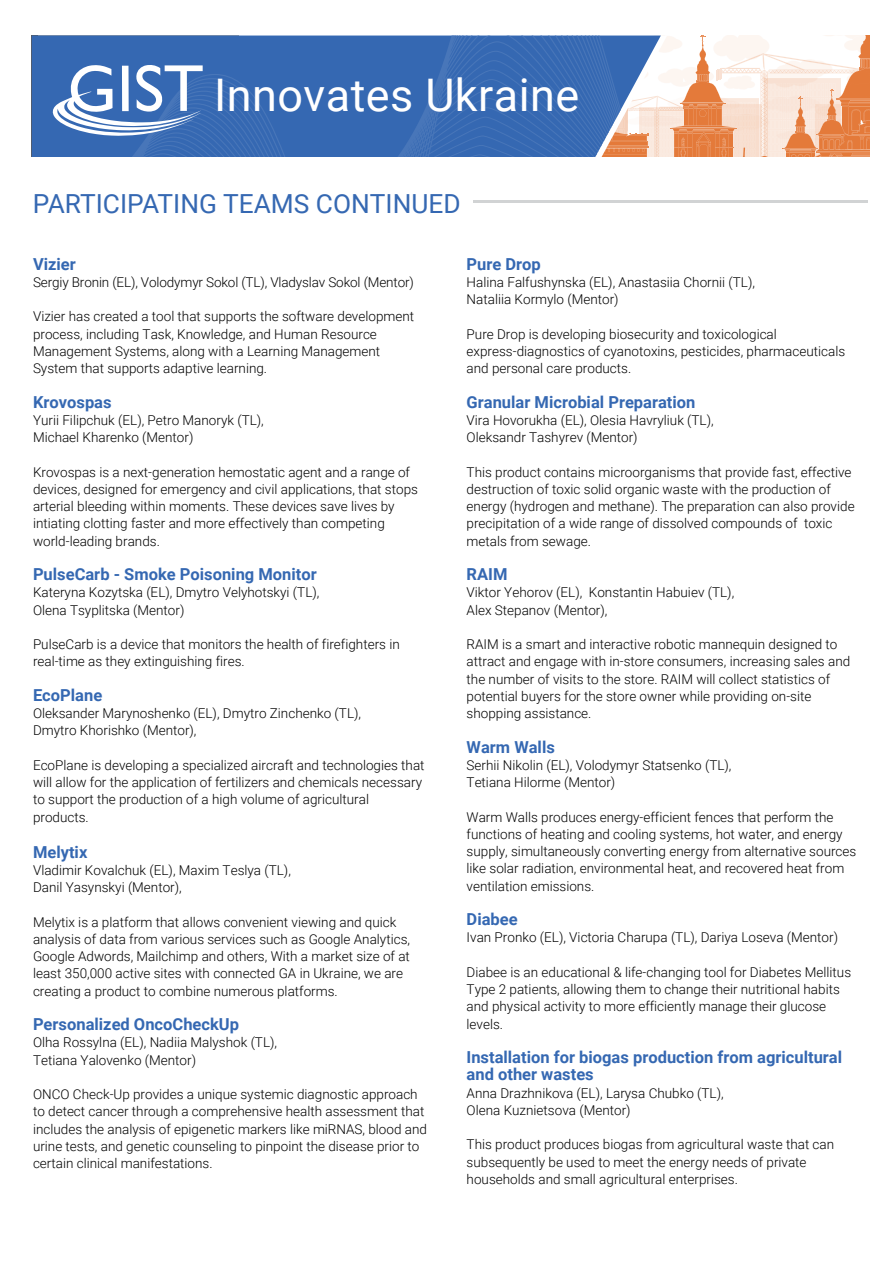
<style>
.page{position:relative;width:893px;height:1263px;background:#fff}
.page>*{position:absolute;margin:0;border:0;box-sizing:border-box;transform-origin:0 0}
.t1{font:45px "Roboto";letter-spacing:.01em;color:#fff}
.t2{font:26.25px "Roboto";color:#3568b2}
.t3{font:700 16.5px/17.2px "Roboto";color:#3568b2}
.t4{font:300 13.5px/17.2px "Roboto";color:#000}
</style>
<div class="page">
<svg style="left:667px;top:36px;width:202px;height:121px"></svg>
<svg style="left:32px;top:36px;width:629px;height:121px;background:#4270b3"></svg>
<svg style="left:52px;top:64px;width:151px;height:72px"></svg>
<hr style="left:473px;top:201px;width:394px;height:2px;background:#d1d3d4">
<h1 class="t1" style="left:214px;top:63px;width:366px">Innovates Ukraine</h1>
<h2 class="t2" style="left:33px;top:185px;width:429px">PARTICIPATING TEAMS CONTINUED</h2>
<p class="t3" style="left:33px;top:254px;width:44px">Vizier</p>
<p class="t4" style="left:33px;top:273px;width:382px">Sergiy Bronin (EL), Volodymyr Sokol (TL), Vladyslav Sokol (Mentor)</p>
<p class="t4" style="left:33px;top:307px;width:383px">Vizier has created a tool that supports the software development process, including Task, Knowledge, and Human Resource Management Systems, along with a Learning Management System that supports adaptive learning.</p>
<p class="t3" style="left:33px;top:392px;width:80px">Krovospas</p>
<p class="t4" style="left:33px;top:411px;width:232px">Yurii Filipchuk (EL), Petro Manoryk (TL),<br>Michael Kharenko (Mentor)</p>
<p class="t4" style="left:33px;top:463px;width:386px">Krovospas is a next-generation hemostatic agent and a range of devices, designed for emergency and civil applications, that stops arterial bleeding within moments. These devices save lives by intiating clotting faster and more effectively than competing world-leading brands.</p>
<p class="t3" style="left:33px;top:565px;width:285px">PulseCarb - Smoke Poisoning Monitor</p>
<p class="t4" style="left:33px;top:583px;width:288px">Kateryna Kozytska (EL), Dmytro Velyhotskyi (TL),<br>Olena Tsyplitska (Mentor)</p>
<p class="t4" style="left:33px;top:635px;width:368px">PulseCarb is a device that monitors the health of firefighters in real-time as they extinguishing fires.</p>
<p class="t3" style="left:33px;top:686px;width:71px">EcoPlane</p>
<p class="t4" style="left:33px;top:704px;width:329px">Oleksander Marynoshenko (EL), Dmytro Zinchenko (TL),<br>Dmytro Khorishko (Mentor),</p>
<p class="t4" style="left:33px;top:756px;width:393px">EcoPlane is developing a specialized aircraft and technologies that will allow for the application of fertilizers and chemicals necessary to support the production of a high volume of agricultural products.</p>
<p class="t3" style="left:33px;top:842px;width:56px">Melytix</p>
<p class="t4" style="left:33px;top:861px;width:259px">Vladimir Kovalchuk (EL), Maxim Teslya (TL),<br>Danil Yasynskyi (Mentor),</p>
<p class="t4" style="left:33px;top:913px;width:378px">Melytix is a platform that allows convenient viewing and quick analysis of data from various services such as Google Analytics, Google Adwords, Mailchimp and others, With a market size of at least 350,000 active sites with connected GA in Ukraine, we are creating a product to combine numerous platforms.</p>
<p class="t3" style="left:33px;top:1015px;width:208px">Personalized OnсоCheckUp</p>
<p class="t4" style="left:33px;top:1033px;width:246px">Olha Rossylna (EL), Nadiia Malyshok (TL),<br>Tetiana Yalovenko (Mentor)</p>
<p class="t4" style="left:33px;top:1085px;width:395px">ONCO Check-Up provides a unique systemic diagnostic approach to detect cancer through a comprehensive health assessment that includes the analysis of epigenetic markers like miRNAS, blood and urine tests, and genetic counseling to pinpoint the disease prior to certain clinical manifestations.</p>
<p class="t3" style="left:466px;top:254px;width:76px">Pure Drop</p>
<p class="t4" style="left:466px;top:273px;width:290px">Halina Falfushynska (EL), Anastasiia Chornii (TL),<br>Nataliia Kormylo (Mentor)</p>
<p class="t4" style="left:466px;top:325px;width:380px">Pure Drop is developing biosecurity and toxicological express-diagnostics of cyanotoxins, pesticides, pharmaceuticals and personal care products.</p>
<p class="t3" style="left:466px;top:392px;width:230px">Granular Microbial Preparation</p>
<p class="t4" style="left:466px;top:411px;width:248px">Vira Hovorukha (EL), Olesia Havryliuk (TL),<br>Oleksandr Tashyrev (Mentor)</p>
<p class="t4" style="left:466px;top:463px;width:389px">This product contains microorganisms that provide fast, effective destruction of toxic solid organic waste with the production of energy (hydrogen and methane). The preparation can also provide precipitation of a wide range of dissolved compounds of toxic metals from sewage.</p>
<p class="t3" style="left:466px;top:565px;width:42px">RAIM</p>
<p class="t4" style="left:466px;top:583px;width:269px">Viktor Yehorov (EL), Konstantin Habuiev (TL),<br>Alex Stepanov (Mentor),</p>
<p class="t4" style="left:466px;top:635px;width:385px">RAIM is a smart and interactive robotic mannequin designed to attract and engage with in-store consumers, increasing sales and the number of visits to the store. RAIM will collect statistics of potential buyers for the store owner while providing on-site shopping assistance.</p>
<p class="t3" style="left:466px;top:737px;width:90px">Warm Walls</p>
<p class="t4" style="left:466px;top:756px;width:266px">Serhii Nikolin (EL), Volodymyr Statsenko (TL),<br>Tetiana Hilorme (Mentor)</p>
<p class="t4" style="left:466px;top:808px;width:391px">Warm Walls produces energy-efficient fences that perform the functions of heating and cooling systems, hot water, and energy supply, simultaneously converting energy from alternative sources like solar radiation, environmental heat, and recovered heat from ventilation emissions.</p>
<p class="t3" style="left:466px;top:910px;width:53px">Diabee</p>
<p class="t4" style="left:466px;top:928px;width:373px">Ivan Pronko (EL), Victoria Charupa (TL), Dariya Loseva (Mentor)</p>
<p class="t4" style="left:466px;top:963px;width:386px">Diabee is an educational &amp; life-changing tool for Diabetes Mellitus Type 2 patients, allowing them to change their nutritional habits and physical activity to more efficiently manage their glucose levels.</p>
<p class="t3" style="left:466px;top:1048px;width:377px">Installation for biogas production from agricultural and other wastes</p>
<p class="t4" style="left:466px;top:1084px;width:258px">Anna Drazhnikova (EL), Larysa Chubko (TL),<br>Olena Kuznietsova (Mentor)</p>
<p class="t4" style="left:466px;top:1135px;width:369px">This product produces biogas from agricultural waste that can subsequently be used to meet the energy needs of private households and small agricultural enterprises.</p>
</div>
